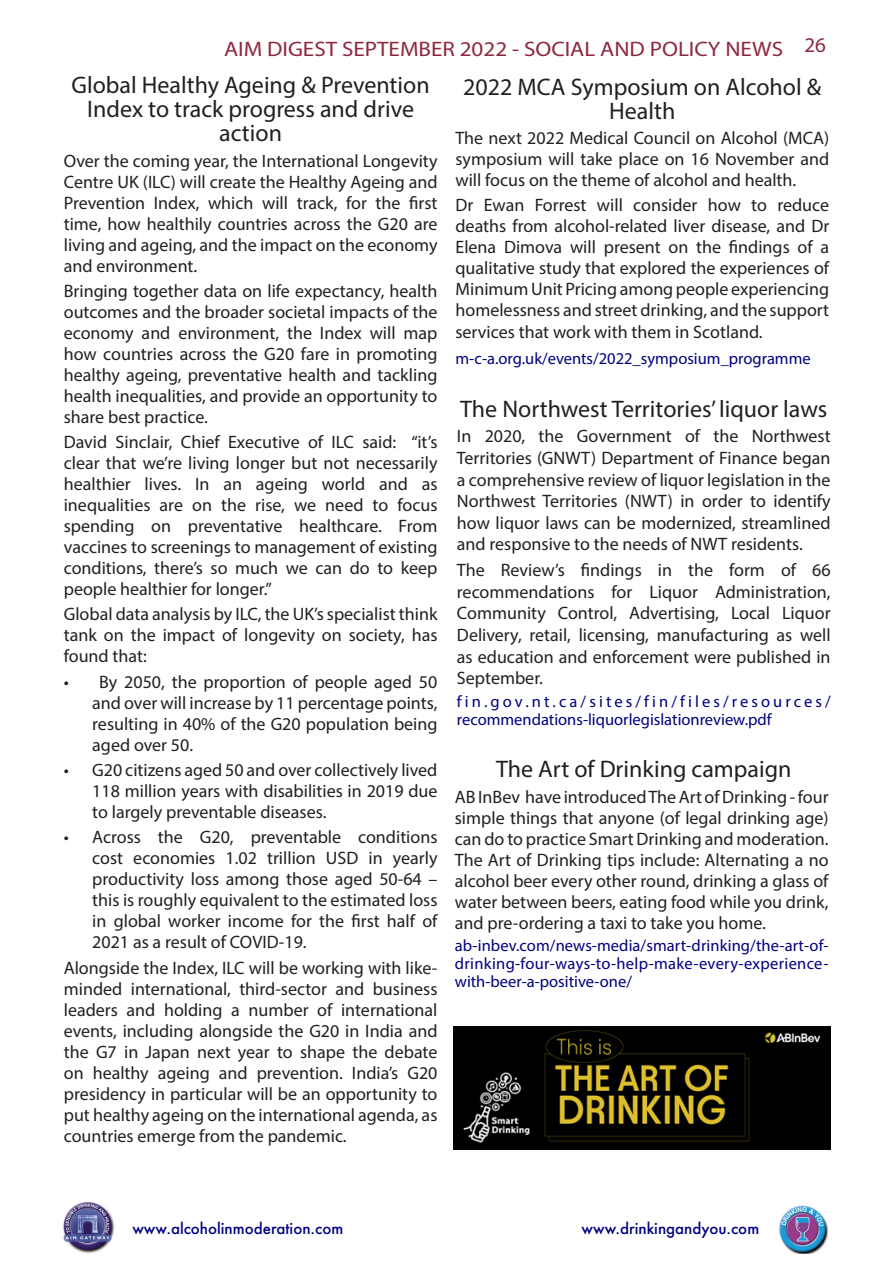
<style>
.page{position:relative;width:893px;height:1263px;background:#fff}
.page>*{position:absolute;margin:0;border:0;box-sizing:border-box;transform-origin:0 0}
.t1{font:24px/24px "Myriad Pro";color:#231f20;text-align:center}
.t2{font:21px "Myriad Pro";color:#8d2840;scale:1.1 1}
.t3{font:21px "Myriad Pro";color:#8d2840}
.t4{font:18px/21px "Myriad Pro";color:#231f20;text-align:justify}
.t5{font:16.5px/18px "Myriad Pro";color:#000080;text-align:justify}
.t6{font:500 15px "Futura";color:#000080}
</style>
<div class="page">
<img style="left:63px;top:1202px;width:52px;height:52px">
<img style="left:779px;top:1205px;width:49px;height:48px">
<img style="left:454px;top:1026px;width:377px;height:123px">
<p class="t3" style="left:804px;top:32px;width:23px">26</p>
<p class="t2" style="left:224px;top:36px;width:510px">AIM DIGEST SEPTEMBER 2022 - SOCIAL AND POLICY NEWS</p>
<p class="t1" style="left:72px;top:73px;width:360px">Global Healthy Ageing &amp; Prevention<br>Index to track progress and drive action</p>
<p class="t4" style="left:64px;top:150px;width:375px">Over the coming year, the International Longevity Centre UK (ILC) will create the Healthy Ageing and Prevention Index, which will track, for the first time, how healthily countries across the G20 are living and ageing, and the impact on the economy and environment.</p>
<p class="t4" style="left:64px;top:280px;width:375px">Bringing together data on life expectancy, health outcomes and the broader societal impacts of the economy and environment, the Index will map how countries across the G20 fare in promoting healthy ageing, preventative health and tackling health inequalities, and provide an opportunity to share best practice.</p>
<p class="t4" style="left:64px;top:431px;width:375px">David Sinclair, Chief Executive of ILC said: “it’s clear that we’re living longer but not necessarily healthier lives. In an ageing world and as inequalities are on the rise, we need to focus spending on preventative healthcare. From vaccines to screenings to management of existing conditions, there’s so much we can do to keep people healthier for longer.”</p>
<p class="t4" style="left:64px;top:604px;width:375px">Global data analysis by ILC, the UK’s specialist think tank on the impact of longevity on society, has found that:</p>
<p class="t4" style="left:92px;top:671px;width:347px;text-indent:-28px">• By 2050, the proportion of people aged 50 and over will increase by 11 percentage points, resulting in 40% of the G20 population being aged over 50.</p>
<p class="t4" style="left:92px;top:759px;width:347px;text-indent:-28px">• G20 citizens aged 50 and over collectively lived 118 million years with disabilities in 2019 due to largely preventable diseases.</p>
<p class="t4" style="left:92px;top:826px;width:347px;text-indent:-28px">• Across the G20, preventable conditions cost economies 1.02 trillion USD in yearly productivity loss among those aged 50-64 – this is roughly equivalent to the estimated loss in global worker income for the first half of 2021 as a result of COVID-19.</p>
<p class="t4" style="left:64px;top:957px;width:375px">Alongside the Index, ILC will be working with like&shy;minded international, third-sector and business leaders and holding a number of international events, including alongside the G20 in India and the G7 in Japan next year to shape the debate on healthy ageing and prevention. India’s G20 presidency in particular will be an opportunity to put healthy ageing on the international agenda, as countries emerge from the pandemic.</p>
<p class="t1" style="left:463px;top:74px;width:360px">2022 MCA Symposium on Alcohol &amp;<br>Health</p>
<p class="t4" style="left:455px;top:127px;width:375px">The next 2022 Medical Council on Alcohol (MCA) symposium will take place on 16 November and will focus on the theme of alcohol and health.</p>
<p class="t4" style="left:455px;top:194px;width:375px">Dr Ewan Forrest will consider how to reduce deaths from alcohol-related liver disease, and Dr Elena Dimova will present on the findings of a qualitative study that explored the experiences of Minimum Unit Pricing among people experiencing homelessness and street drinking, and the support services that work with them in Scotland.</p>
<p class="t5" style="left:455px;top:349px;width:357px">m-c-a.org.uk/events/2022_symposium_programme</p>
<p class="t1" style="left:460px;top:396px;width:369px">The Northwest Territories’ liquor laws</p>
<p class="t4" style="left:457px;top:425px;width:375px;line-height:21.6px">In 2020, the Government of the Northwest Territories (GNWT) Department of Finance began a comprehensive review of liquor legislation in the Northwest Territories (NWT) in order to identify how liquor laws can be modernized, streamlined and responsive to the needs of NWT residents.</p>
<p class="t4" style="left:457px;top:559px;width:375px;line-height:21.6px">The Review’s findings in the form of 66 recommendations for Liquor Administration, Community Control, Advertising, Local Liquor Delivery, retail, licensing, manufacturing as well as education and enforcement were published in September.</p>
<p class="t5" style="left:457px;top:692px;width:375px">fin.gov.nt.ca/sites/fin/files/resources/ recommendations-liquorlegislationreview.pdf</p>
<p class="t1" style="left:496px;top:757px;width:297px">The Art of Drinking campaign</p>
<p class="t4" style="left:455px;top:786px;width:375px">AB InBev have introduced The Art of Drinking - four simple things that anyone (of legal drinking age) can do to practice Smart Drinking and moderation.<br>The Art of Drinking tips include: Alternating a no alcohol beer every other round, drinking a glass of water between beers, eating food while you drink, and pre-ordering a taxi to take you home.</p>
<p class="t5" style="left:455px;top:937px;width:375px">ab-inbev.com/news-media/smart-drinking/the-art-of&shy;drinking-four-ways-to-help-make-every-experience&shy;with-beer-a-positive-one/</p>
<p class="t6" style="left:132px;top:1218px;width:212px">www.alcoholinmoderation.com</p>
<p class="t6" style="left:581px;top:1218px;width:179px">www.drinkingandyou.com</p>
</div>
